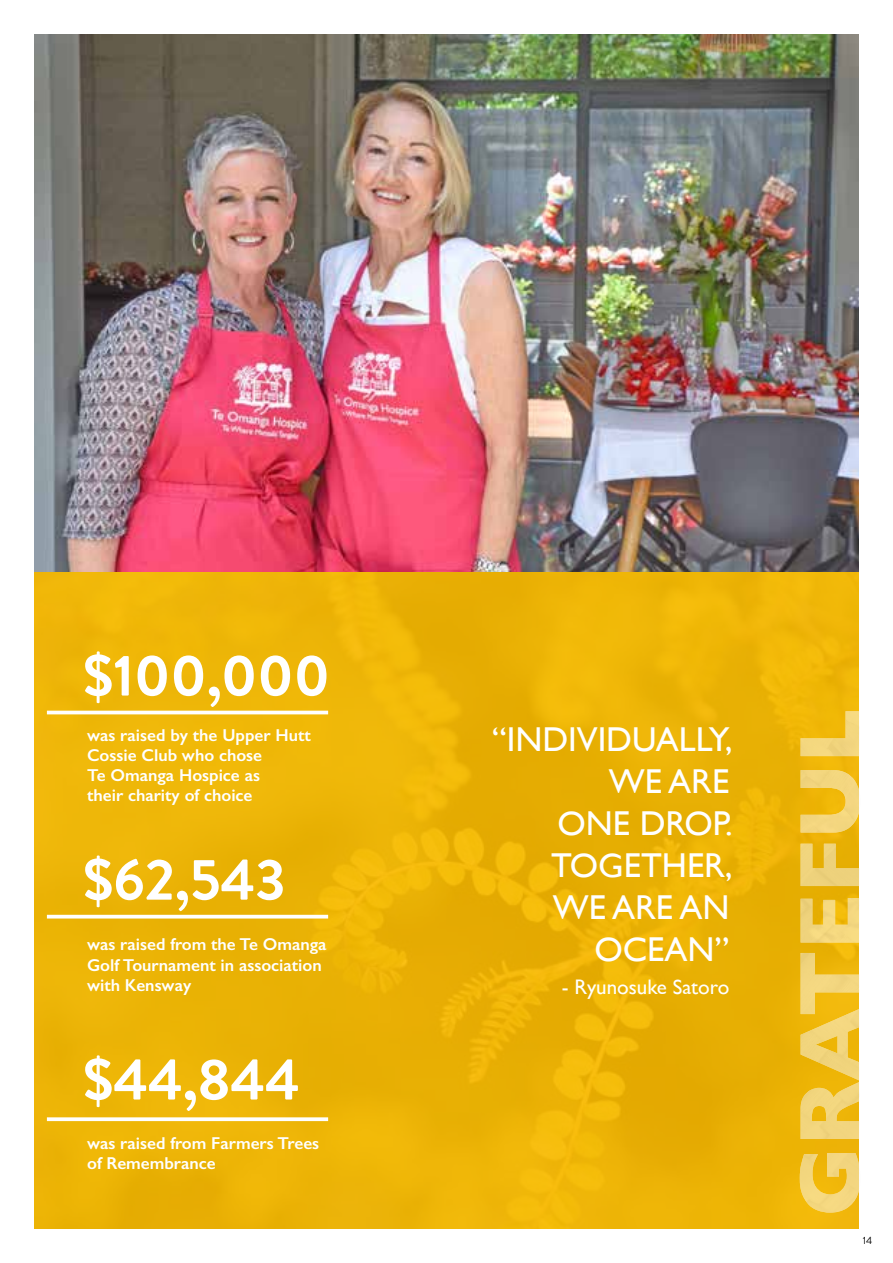
<style>
.page{position:relative;width:893px;height:1263px;background:#fff}
.page>*{position:absolute;margin:0;border:0;box-sizing:border-box;transform-origin:0 0}
.t1{font:700 58.05px "Brandon Grotesque";color:#fff}
.t2{font:34.5px/42px "Gill Sans";color:#fff;text-align:right}
.t3{font:21px "Gill Sans";color:#fff}
.t4{font:600 17.25px/20.1px "Gill Sans";color:#fff}
.t5{font:10.5px "Brandon Grotesque";color:#000}
</style>
<div class="page">
<img style="left:34px;top:571px;width:825px;height:658px">
<hr style="left:47px;top:711px;width:281px;height:3px;background:#fff">
<hr style="left:47px;top:915px;width:281px;height:3px;background:#fff">
<svg style="left:47px;top:1117px;width:281px;height:4px"></svg>
<img style="left:800px;top:711px;width:59px;height:501px">
<img style="left:34px;top:34px;width:825px;height:537px">
<h1 class="t1" style="left:83px;top:635px;width:249px">$100,000</h1>
<p class="t4" style="left:87px;top:724px;width:225px">was raised by the Upper Hutt<br>Cossie Club who chose<br>Te Omanga Hospice as<br>their charity of choice</p>
<h1 class="t1" style="left:83px;top:839px;width:204px">$62,543</h1>
<p class="t4" style="left:87px;top:934px;width:241px">was raised from the Te Omanga<br>Golf Tournament in association with Kensway</p>
<h1 class="t1" style="left:83px;top:1039px;width:218px">$44,844</h1>
<p class="t4" style="left:87px;top:1133px;width:234px">was raised from Farmers Trees of Remembrance</p>
<h2 class="t2" style="left:492px;top:718px;width:242px">“INDIVIDUALLY,<br>WE ARE<br>ONE DROP.<br>TOGETHER,<br>WE ARE AN<br>OCEAN”</h2>
<p class="t3" style="left:562px;top:974px;width:169px">- Ryunosuke Satoro</p>
<p class="t5" style="left:863px;top:1233px;width:11px">14</p>
</div>
